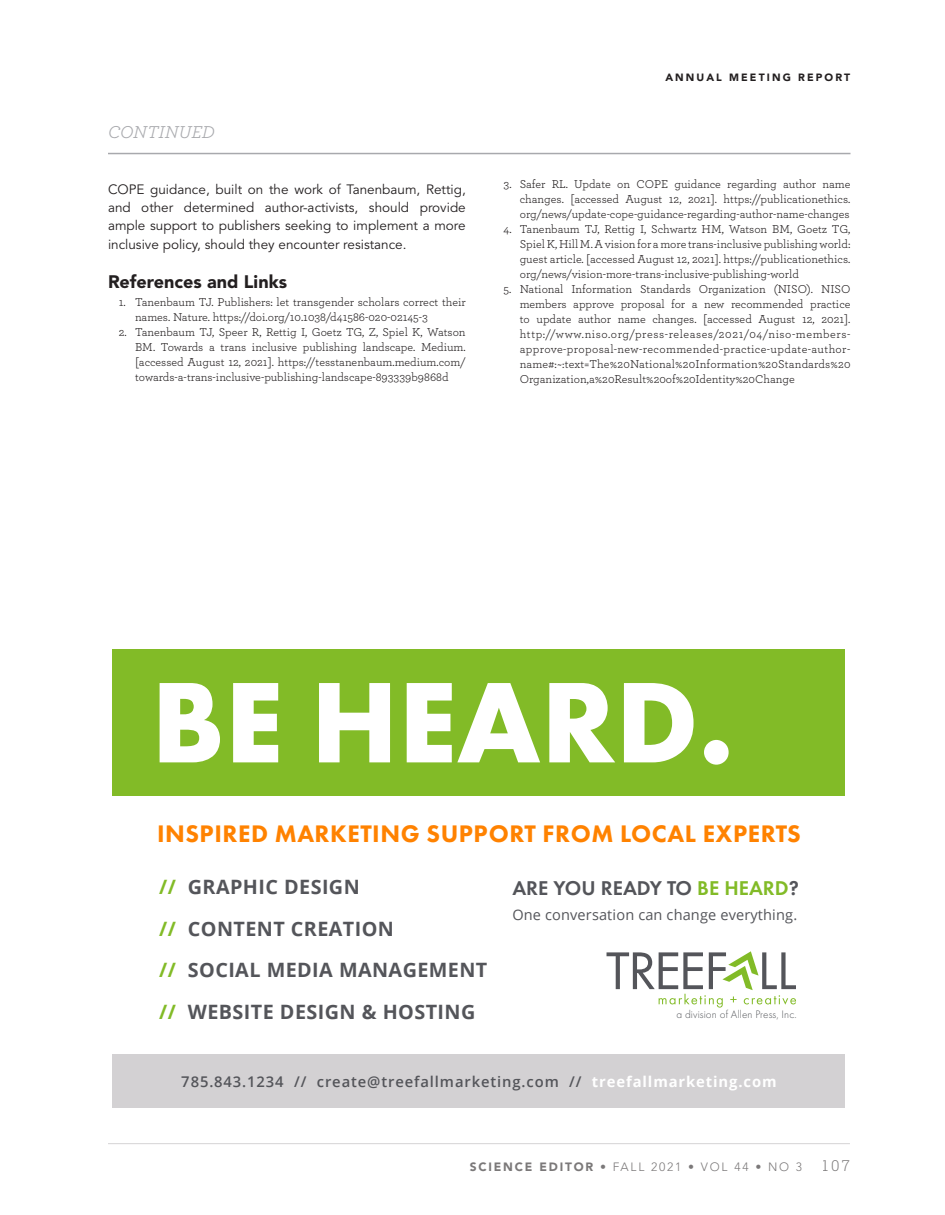
<style>
.page{position:relative;width:945px;height:1215px;background:#fff}
.page>*{position:absolute;margin:0;border:0;box-sizing:border-box;transform-origin:0 0}
.t1{font:700 118.95px "Futura PT";color:#fff}
.t2{font:800 24.9px "Futura PT";letter-spacing:.02em;color:#ff8200}
.t3{font:600 20.7px "Futura PT";color:#54555a}
.t4{font:700 19.8px/41.4px "Open Sans";letter-spacing:.02em;color:#54555a}
.Reference_Head{font:900 18px "Avenir LT Std";color:#231f20}
.t5{font:italic 18px "Archer";color:#a8a9ad}
.t6{font:300 15px "Roboto Slab";color:#231f20}
.t7{font:600 14.85px "Open Sans";letter-spacing:.06em;color:#54555a}
.t8{font:14.55px "Open Sans";letter-spacing:.01em;color:#54555a}
.Indent_para{font:13.5px/18px "Avenir LT Std";color:#231f20;text-align:justify}
.t9{font:12px/15px "Archer";color:#231f20;text-align:justify}
.t10{font:300 12px "Avenir LT Std";letter-spacing:.15em;color:#231f20}
.t11{font:300 11.25px "Futura PT";letter-spacing:.01em;color:#54565a}
.t12{font:900 10.5px "Avenir LT Std";letter-spacing:.2em;color:#231f20}
.s1{color:#82bb27}
.s2{font-weight:700;color:#fff}
.s3{font-weight:900}
</style>
<div class="page">
<hr style="left:108px;top:1143px;width:742px;height:1px;background:#231f20">
<hr style="left:108px;top:153px;width:742px;height:1px;background:#a8a9ad">
<div style="left:112px;top:650px;width:733px;height:146px;background:#82bb27"></div>
<svg style="left:607px;top:951px;width:189px;height:57px"></svg>
<div style="left:112px;top:1055px;width:733px;height:53px;background:#d3d1d3"></div>
<h3 class="t5" style="left:108px;top:119px;width:108px">CONTINUED</h3>
<p class="Indent_para" style="left:108px;top:180px;width:359px">COPE guidance, built on the work of Tanenbaum, Rettig, and other determined author-activists, should provide ample support to publishers seeking to implement a more</p>
<p class="Indent_para" style="left:108px;top:236px;width:300px">inclusive policy, should they encounter resistance.</p>
<p class="Reference_Head" style="left:108px;top:271px;width:181px">References and Links</p>
<p class="t9" style="left:135px;top:294px;width:332px;text-indent:-16px">1. Tanenbaum TJ. Publishers: let transgender scholars correct their names. Nature. https://doi.org/10.1038/d41586-020-02145-3</p>
<p class="t9" style="left:135px;top:324px;width:332px;text-indent:-16px">2. Tanenbaum TJ, Speer R, Rettig I, Goetz TG, Z, Spiel K, Watson BM. Towards a trans inclusive publishing landscape. Medium. [accessed August 12, 2021]. https://tesstanenbaum.medium.com/ towards-a-trans-inclusive-publishing-landscape-893339b9868d</p>
<p class="t12" style="left:665px;top:71px;width:186px">ANNUAL MEETING REPORT</p>
<p class="t9" style="left:520px;top:176px;width:332px;text-indent:-16px">3. Safer RL. Update on COPE guidance regarding author name changes. [accessed August 12, 2021]. https://publicationethics. org/news/update-cope-guidance-regarding-author-name-changes</p>
<p class="t9" style="left:520px;top:221px;width:332px;text-indent:-16px">4. Tanenbaum TJ, Rettig I, Schwartz HM, Watson BM, Goetz TG, Spiel K, Hill M. A vision for a more trans-inclusive publishing world: guest article. [accessed August 12, 2021]. https://publicationethics. org/news/vision-more-trans-inclusive-publishing-world</p>
<p class="t9" style="left:520px;top:281px;width:332px;text-indent:-16px">5. National Information Standards Organization (NISO). NISO members approve proposal for a new recommended practice to update author name changes. [accessed August 12, 2021]. http://www.niso.org/press-releases/2021/04/niso-members&shy;approve-proposal-new-recommended-practice-update-author&shy;name#:~:text=The%20National%20Information%20Standards%20<br>Organization,a%20Result%20of%20Identity%20Change</p>
<p class="t1" style="left:151px;top:646px;width:585px">BE HEARD.</p>
<p class="t2" style="left:157px;top:818px;width:645px">INSPIRED MARKETING SUPPORT FROM LOCAL EXPERTS</p>
<p class="t4" style="left:159px;top:866px;width:330px"><span class="s1">//</span> GRAPHIC DESIGN<br><span class="s1">//</span> CONTENT CREATION<br><span class="s1">//</span> SOCIAL MEDIA MANAGEMENT <span class="s1">//</span> WEBSITE DESIGN &amp; HOSTING</p>
<p class="t3" style="left:512px;top:875px;width:288px">ARE YOU READY TO <span class="s1">BE HEARD</span>?</p>
<p class="t8" style="left:512px;top:904px;width:286px">One conversation can change everything.</p>
<p class="t11" style="left:676px;top:1008px;width:122px">a division of Allen Press, Inc.</p>
<p class="t7" style="left:181px;top:1072px;width:597px">785.843.1234 // create@treefallmarketing.com // <span class="s2">treefallmarketing.com</span></p>
<p class="t10" style="left:470px;top:1160px;width:334px"><span class="s3">SCIENCE EDITOR</span> • FALL 2021 • VOL 44 • NO 3</p>
<p class="t6" style="left:823px;top:1155px;width:29px">107</p>
</div>
